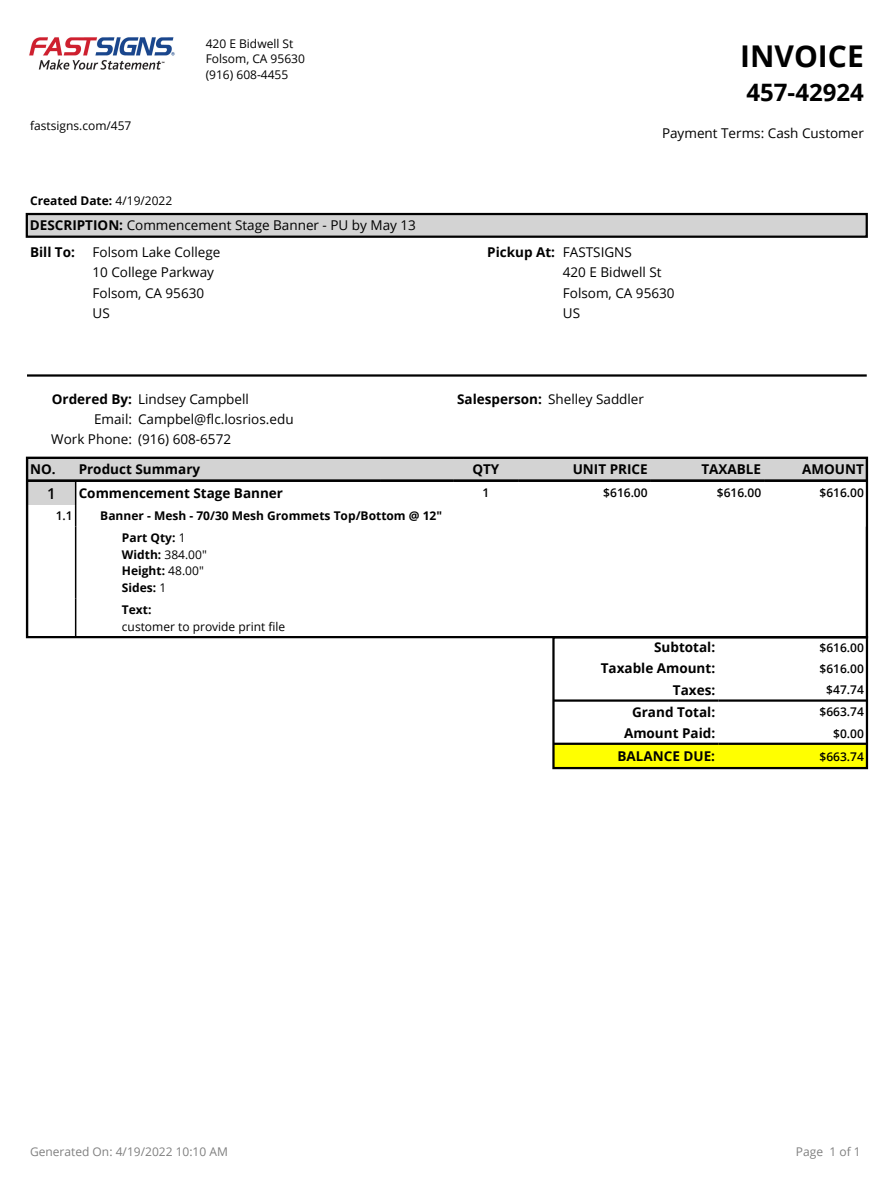
<style>
.page{position:relative;width:894px;height:1188px;background:#fff}
.page>*{position:absolute;margin:0;border:0;box-sizing:border-box;transform-origin:0 0}
.t1{font:700 30px "Open Sans";color:#000}
.t2{font:700 24px "Open Sans";color:#000}
.t3{font:600 15px "Open Sans";color:#000}
.t4{font:13.5px/20.2px "Open Sans";color:#000}
.t5{font:700 13.5px "Open Sans";color:#000}
.t6{font:700 12px/16.4px "Open Sans";color:#000}
.t7{font:12px/15.3px "Open Sans";color:#000}
.t8{font:600 12px "Open Sans";color:#000}
.t9{font:12px "Open Sans";color:#808080}
.t10{font:600 12px "Open Sans";color:#000}
.s1{font-weight:400}
.s2{font-weight:700}
</style>
<div class="page">
<div style="left:27px;top:458px;width:49px;height:23px;background:#d3d3d3"></div>
<div style="left:76px;top:458px;width:264px;height:23px;background:#d3d3d3"></div>
<div style="left:340px;top:458px;width:40px;height:23px;background:#d3d3d3"></div>
<div style="left:380px;top:458px;width:73px;height:23px;background:#d3d3d3"></div>
<div style="left:453px;top:458px;width:65px;height:23px;background:#d3d3d3"></div>
<div style="left:518px;top:458px;width:132px;height:23px;background:#d3d3d3"></div>
<div style="left:650px;top:458px;width:114px;height:23px;background:#d3d3d3"></div>
<div style="left:764px;top:458px;width:102px;height:23px;background:#d3d3d3"></div>
<div style="left:27px;top:481px;width:49px;height:24px;background:#d3d3d3"></div>
<hr style="left:28px;top:480px;width:48px;height:2px;background:#000">
<hr style="left:76px;top:480px;width:377px;height:2px;background:#000">
<hr style="left:453px;top:480px;width:65px;height:2px;background:#000">
<hr style="left:518px;top:480px;width:132px;height:2px;background:#000">
<hr style="left:650px;top:480px;width:114px;height:2px;background:#000">
<hr style="left:764px;top:480px;width:102px;height:2px;background:#000">
<svg style="left:75px;top:482px;width:1px;height:45px"></svg>
<hr style="left:75px;top:527px;width:1px;height:71px;background:#000">
<hr style="left:75px;top:598px;width:1px;height:39px;background:#000">
<div style="left:26px;top:457px;width:841px;height:181px;border:2px solid #000"></div>
<div style="left:553px;top:744px;width:165px;height:24px;background:#ff0"></div>
<div style="left:718px;top:744px;width:148px;height:24px;background:#ff0"></div>
<hr style="left:553px;top:699px;width:165px;height:3px;background:#000">
<hr style="left:718px;top:699px;width:148px;height:3px;background:#000">
<hr style="left:553px;top:743px;width:165px;height:2px;background:#000">
<hr style="left:718px;top:743px;width:148px;height:2px;background:#000">
<div style="left:552px;top:636px;width:315px;height:133px;border:2px solid #000"></div>
<hr style="left:27px;top:374px;width:839px;height:3px;background:#000">
<div style="left:27px;top:214px;width:839px;height:23px;background:#d3d3d3"></div>
<div style="left:26px;top:213px;width:841px;height:25px;border:2px solid #000"></div>
<img style="left:29px;top:37px;width:146px;height:33px">
<p class="t7" style="left:30px;top:119px;width:103px">fastsigns.com/457</p>
<p class="t6" style="left:30px;top:194px;width:144px">Created Date: <span class="s1">4/19/2022</span></p>
<p class="t7" style="left:206px;top:37px;width:101px">420 E Bidwell St<br>Folsom, CA 95630 (916) 608-4455</p>
<p class="t4" style="left:30px;top:216px;width:387px"><span class="s2">DESCRIPTION:</span> Commencement Stage Banner - PU by May 13</p>
<h1 class="t1" style="left:740px;top:44px;width:125px">INVOICE</h1>
<h2 class="t2" style="left:746px;top:83px;width:119px">457-42924</h2>
<p class="t4" style="left:661px;top:125px;width:203px">Payment Terms: Cash Customer</p>
<p class="t5" style="left:30px;top:247px;width:46px">Bill To:</p>
<p class="t4" style="left:92px;top:243px;width:129px">Folsom Lake College<br>10 College Parkway<br>Folsom, CA 95630<br>US</p>
<p class="t4" style="left:562px;top:243px;width:113px;text-indent:-75px"><span class="s2">Pickup At:</span> FASTSIGNS<br>420 E Bidwell St<br>Folsom, CA 95630<br>US</p>
<p class="t4" style="left:52px;top:390px;width:198px"><span class="s2">Ordered By:</span> Lindsey Campbell</p>
<p class="t4" style="left:94px;top:410px;width:201px">Email: Campbel@flc.losrios.edu</p>
<p class="t4" style="left:51px;top:431px;width:181px">Work Phone: (916) 608-6572</p>
<p class="t4" style="left:457px;top:390px;width:188px"><span class="s2">Salesperson:</span> Shelley Saddler</p>
<p class="t5" style="left:30px;top:463px;width:171px">NO. Product Summary</p>
<p class="t5" style="left:472px;top:463px;width:28px">QTY</p>
<p class="t5" style="left:572px;top:463px;width:76px">UNIT PRICE</p>
<p class="t5" style="left:701px;top:463px;width:61px">TAXABLE</p>
<p class="t5" style="left:801px;top:463px;width:63px">AMOUNT</p>
<p class="t3" style="left:47px;top:487px;width:10px">1</p>
<p class="t5" style="left:79px;top:488px;width:206px">Commencement Stage Banner</p>
<p class="t8" style="left:482px;top:488px;width:8px">1</p>
<p class="t8" style="left:603px;top:488px;width:46px">$616.00</p>
<p class="t8" style="left:716px;top:488px;width:46px">$616.00</p>
<p class="t8" style="left:819px;top:488px;width:46px">$616.00</p>
<p class="t8" style="left:56px;top:511px;width:18px">1.1</p>
<p class="t6" style="left:122px;top:506px;width:321px;line-height:22px;text-indent:-22px">Banner - Mesh - 70/30 Mesh Grommets Top/Bottom @ 12"<br>Part Qty: <span class="s1">1</span></p>
<p class="t6" style="left:122px;top:548px;width:86px">Width: <span class="s1">384.00"<br></span>Height: <span class="s1">48.00"<br></span>Sides: <span class="s1">1</span></p>
<p class="t6" style="left:122px;top:603px;width:31px">Text:</p>
<p class="t7" style="left:122px;top:620px;width:165px">customer to provide print file</p>
<p class="t5" style="left:654px;top:642px;width:63px">Subtotal:</p>
<p class="t8" style="left:819px;top:643px;width:46px">$616.00</p>
<p class="t5" style="left:600px;top:663px;width:116px">Taxable Amount:</p>
<p class="t8" style="left:819px;top:664px;width:46px">$616.00</p>
<p class="t5" style="left:672px;top:685px;width:44px">Taxes:</p>
<p class="t8" style="left:826px;top:685px;width:39px">$47.74</p>
<p class="t5" style="left:631px;top:706px;width:85px">Grand Total:</p>
<p class="t8" style="left:819px;top:707px;width:46px">$663.74</p>
<p class="t5" style="left:623px;top:728px;width:93px">Amount Paid:</p>
<p class="t8" style="left:832px;top:728px;width:32px">$0.00</p>
<p class="t5" style="left:617px;top:751px;width:99px">BALANCE DUE:</p>
<p class="t10" style="left:819px;top:751px;width:46px">$663.74</p>
<p class="t9" style="left:30px;top:1147px;width:199px">Generated On: 4/19/2022 10:10 AM</p>
<p class="t9" style="left:795px;top:1147px;width:66px">Page 1 of 1</p>
</div>
